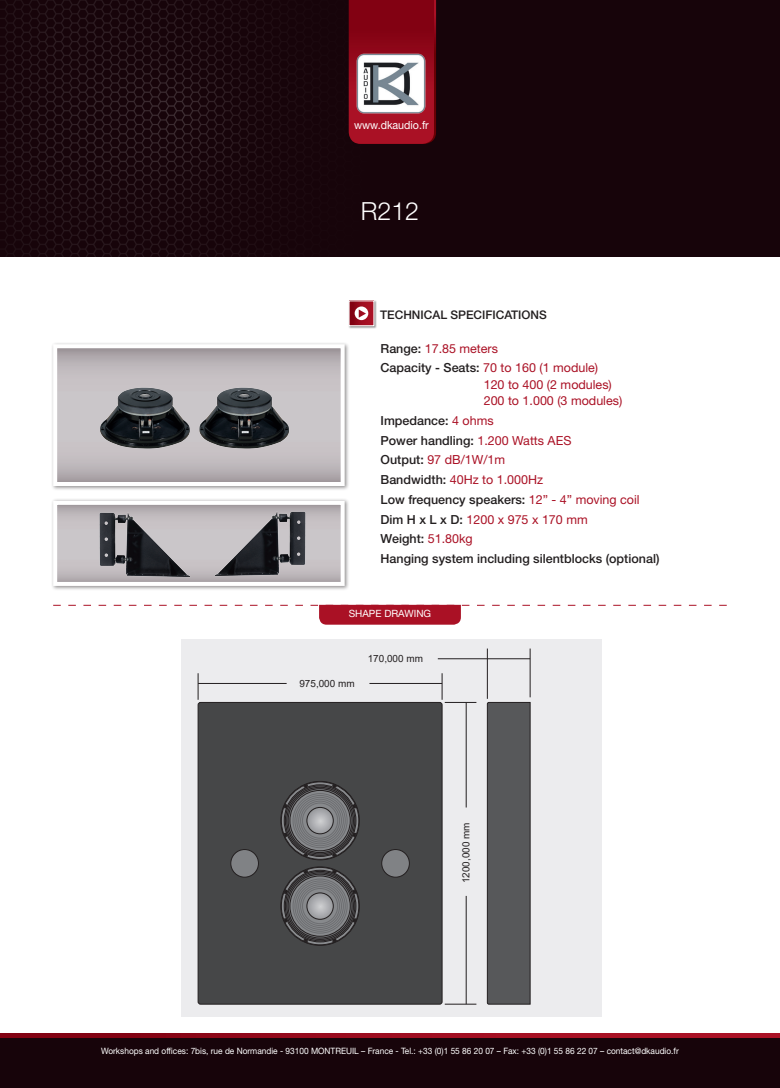
<style>
.page{position:relative;width:780px;height:1088px;background:#fff}
.page>*{position:absolute;margin:0;border:0;box-sizing:border-box;transform-origin:0 0}
.t1{font:300 25px "Helvetica Neue LT Std";color:#fff}
.t2{font:500 12.5px/19.8px "Helvetica Neue LT Std";color:#231f20}
.t3{font:12.5px/19.8px "Helvetica Neue LT Std";color:#aa1125}
.t4{font:500 11.88px "Helvetica Neue LT Std";color:#231f20}
.t5{font:11.25px "Helvetica Neue LT Std";color:#fff;scale:.95 1}
.t6{font:10px "Helvetica Neue LT Std";color:#fff}
.t7{font:9.88px "Arial";color:#231f20}
.t8{font:8.75px "Helvetica Neue LT Std";color:#fff;scale:.95 1}
.s1{font-weight:500;color:#231f20}
.s2{font-weight:400;color:#aa1125}
</style>
<div class="page">
<div style="left:0;top:0;width:780px;height:256px;background:#17040a"></div>
<img style="left:0;top:0;width:349px;height:256px">
<svg style="left:349px;top:0;width:87px;height:144px;background:#92091b"></svg>
<img style="left:357px;top:54px;width:69px;height:59px">
<div style="left:0;top:1037px;width:780px;height:51px;background:#17040a"></div>
<svg style="left:0;top:1034px;width:780px;height:3px;background:#990a1d"></svg>
<svg style="left:53px;top:605px;width:673px;height:20px"></svg>
<div style="left:348px;top:300px;width:29px;height:29px;background:#231f20;opacity:.5"></div>
<svg style="left:350px;top:302px;width:22px;height:22px"></svg>
<div style="left:348px;top:300px;width:26px;height:26px;border:1px solid #fff"></div>
<svg style="left:354px;top:306px;width:14px;height:14px"></svg>
<div style="left:181px;top:639px;width:420px;height:378px;background:#ececee"></div>
<div style="left:198px;top:702px;width:244px;height:302px;background:#464748;border-radius:2px"></div>
<div style="left:198px;top:702px;width:244px;height:302px;border:1px solid #231f20;border-radius:2px"></div>
<div style="left:381px;top:849px;width:28px;height:28px;background:#808285;border-radius:50%"></div>
<div style="left:381px;top:849px;width:28px;height:28px;border:1px solid #231f20;border-radius:50%"></div>
<div style="left:231px;top:849px;width:27px;height:28px;background:#808285;border-radius:50%"></div>
<div style="left:231px;top:849px;width:27px;height:28px;border:1px solid #231f20;border-radius:50%"></div>
<svg style="left:281px;top:782px;width:78px;height:77px"></svg>
<div style="left:281px;top:782px;width:78px;height:77px;border:1px solid #231f20;border-radius:50%"></div>
<svg style="left:284px;top:785px;width:72px;height:71px"></svg>
<svg style="left:288px;top:789px;width:64px;height:63px"></svg>
<div style="left:288px;top:788px;width:64px;height:65px;border:1px solid #231f20;border-radius:50%"></div>
<svg style="left:290px;top:790px;width:60px;height:61px;background:#78797c"></svg>
<div style="left:290px;top:790px;width:60px;height:61px;border:1px solid #231f20;border-radius:50%"></div>
<svg style="left:332px;top:784px;width:5px;height:4px"></svg>
<svg style="left:303px;top:784px;width:5px;height:4px"></svg>
<svg style="left:283px;top:804px;width:5px;height:4px"></svg>
<svg style="left:283px;top:832px;width:4px;height:5px"></svg>
<svg style="left:303px;top:853px;width:5px;height:4px"></svg>
<svg style="left:332px;top:853px;width:5px;height:4px"></svg>
<svg style="left:352px;top:804px;width:5px;height:5px"></svg>
<svg style="left:352px;top:833px;width:5px;height:4px"></svg>
<svg style="left:307px;top:807px;width:26px;height:27px"></svg>
<div style="left:306px;top:807px;width:27px;height:27px;border:1px solid #231f20;border-radius:50%"></div>
<svg style="left:281px;top:867px;width:78px;height:78px"></svg>
<div style="left:281px;top:867px;width:78px;height:78px;border:1px solid #231f20;border-radius:50%"></div>
<svg style="left:284px;top:870px;width:72px;height:72px"></svg>
<div style="left:285px;top:871px;width:70px;height:70px;border:1px solid #231f20;border-radius:50%"></div>
<div style="left:286px;top:872px;width:67px;height:67px;border:1px solid #231f20;border-radius:50%"></div>
<svg style="left:288px;top:874px;width:64px;height:64px"></svg>
<div style="left:288px;top:874px;width:64px;height:64px;border:1px solid #231f20;border-radius:50%"></div>
<svg style="left:290px;top:876px;width:60px;height:60px;background:#787a7d"></svg>
<div style="left:290px;top:876px;width:60px;height:60px;border:1px solid #231f20;border-radius:50%"></div>
<svg style="left:332px;top:869px;width:5px;height:5px"></svg>
<svg style="left:303px;top:869px;width:5px;height:4px"></svg>
<svg style="left:283px;top:889px;width:5px;height:5px"></svg>
<svg style="left:283px;top:918px;width:4px;height:5px"></svg>
<svg style="left:303px;top:938px;width:5px;height:5px"></svg>
<svg style="left:332px;top:938px;width:5px;height:5px"></svg>
<svg style="left:352px;top:889px;width:5px;height:5px"></svg>
<svg style="left:352px;top:918px;width:5px;height:5px"></svg>
<svg style="left:307px;top:893px;width:26px;height:26px"></svg>
<div style="left:306px;top:892px;width:27px;height:27px;border:1px solid #231f20;border-radius:50%"></div>
<div style="left:487px;top:702px;width:43px;height:302px;background:#57585a"></div>
<div style="left:302px;top:802px;width:36px;height:37px;border:1px solid #6d6e71;border-radius:50%"></div>
<div style="left:300px;top:800px;width:40px;height:40px;border:1px solid #6d6e71;border-radius:50%"></div>
<div style="left:298px;top:799px;width:44px;height:43px;border:1px solid #6d6e71;border-radius:50%"></div>
<div style="left:296px;top:797px;width:48px;height:47px;border:1px solid #6d6e71;border-radius:50%"></div>
<div style="left:294px;top:795px;width:52px;height:51px;border:1px solid #6d6e71;border-radius:50%"></div>
<div style="left:292px;top:793px;width:55px;height:55px;border:1px solid #6d6e71;border-radius:50%"></div>
<div style="left:302px;top:888px;width:36px;height:36px;border:1px solid #6d6e71;border-radius:50%"></div>
<div style="left:300px;top:886px;width:40px;height:40px;border:1px solid #6d6e71;border-radius:50%"></div>
<div style="left:298px;top:884px;width:44px;height:44px;border:1px solid #6d6e71;border-radius:50%"></div>
<div style="left:296px;top:882px;width:48px;height:48px;border:1px solid #6d6e71;border-radius:50%"></div>
<div style="left:294px;top:880px;width:52px;height:52px;border:1px solid #6d6e71;border-radius:50%"></div>
<div style="left:292px;top:878px;width:55px;height:55px;border:1px solid #6d6e71;border-radius:50%"></div>
<hr style="left:487px;top:658px;width:43px;height:1px;background:#231f20">
<hr style="left:438px;top:658px;width:49px;height:1px;background:#231f20">
<hr style="left:530px;top:648px;width:1px;height:49px;background:#231f20">
<hr style="left:487px;top:648px;width:1px;height:51px;background:#231f20">
<svg style="left:198px;top:673px;width:1px;height:27px"></svg>
<svg style="left:442px;top:673px;width:1px;height:27px"></svg>
<hr style="left:198px;top:683px;width:88px;height:1px;background:#231f20">
<hr style="left:369px;top:683px;width:73px;height:1px;background:#231f20">
<hr style="left:444px;top:702px;width:32px;height:1px;background:#231f20">
<hr style="left:444px;top:1004px;width:32px;height:1px;background:#231f20">
<hr style="left:466px;top:702px;width:1px;height:105px;background:#231f20">
<hr style="left:466px;top:896px;width:1px;height:108px;background:#231f20">
<div style="left:50px;top:342px;width:300px;height:149px;background:#231f20;opacity:.5"></div>
<svg style="left:58px;top:349px;width:281px;height:132px;background:#bcb6ba"></svg>
<div style="left:53px;top:344px;width:291px;height:142px;border:4px solid #fff"></div>
<img style="left:98px;top:376px;width:195px;height:78px">
<div style="left:50px;top:498px;width:300px;height:93px;background:#231f20;opacity:.5"></div>
<svg style="left:58px;top:506px;width:281px;height:75px;background:#c1bbbf"></svg>
<img style="left:214px;top:507px;width:94px;height:71px">
<div style="left:53px;top:501px;width:291px;height:85px;border:4px solid #fff"></div>
<img style="left:97px;top:508px;width:94px;height:71px">
<p class="t5" style="left:354px;top:118px;width:80px">www.dkaudio.fr</p>
<h1 class="t1" style="left:361px;top:196px;width:60px">R212</h1>
<p class="t4" style="left:380px;top:307px;width:168px">TECHNICAL SPECIFICATIONS</p>
<p class="t3" style="left:380px;top:338px;width:219px"><span class="s1">Range:</span> 17.85 meters<br><span class="s1">Capacity - Seats:</span> 70 to 160 (1 module)</p>
<p class="t3" style="left:483px;top:376px;width:140px;line-height:16.2px">120 to 400 (2 modules)<br>200 to 1.000 (3 modules)</p>
<p class="t2" style="left:380px;top:410px;width:280px">Impedance: <span class="s2">4 ohms<br></span>Power handling: <span class="s2">1.200 Watts AES<br></span>Output: <span class="s2">97 dB/1W/1m<br></span>Bandwidth: <span class="s2">40Hz to 1.000Hz<br></span>Low frequency speakers: <span class="s2">12” - 4” moving coil<br></span>Dim H x L x D: <span class="s2">1200 x 975 x 170 mm<br></span>Weight: <span class="s2">51.80kg<br></span>Hanging system including silentblocks (optional)</p>
<p class="t6" style="left:349px;top:608px;width:84px">SHAPE DRAWING</p>
<p class="t7" style="left:299px;top:676px;width:57px">975,000 mm</p>
<p class="t7" style="left:368px;top:652px;width:57px">170,000 mm</p>
<p class="t7" style="left:459px;top:883px;width:62px;rotate:-90deg">1200,000 mm</p>
<p class="t8" style="left:101px;top:1045px;width:609px">Workshops and offices: 7bis, rue de Normandie - 93100 MONTREUIL – France - Tel.: +33 (0)1 55 86 20 07 – Fax: +33 (0)1 55 86 22 07 – contact@dkaudio.fr</p>
</div>
